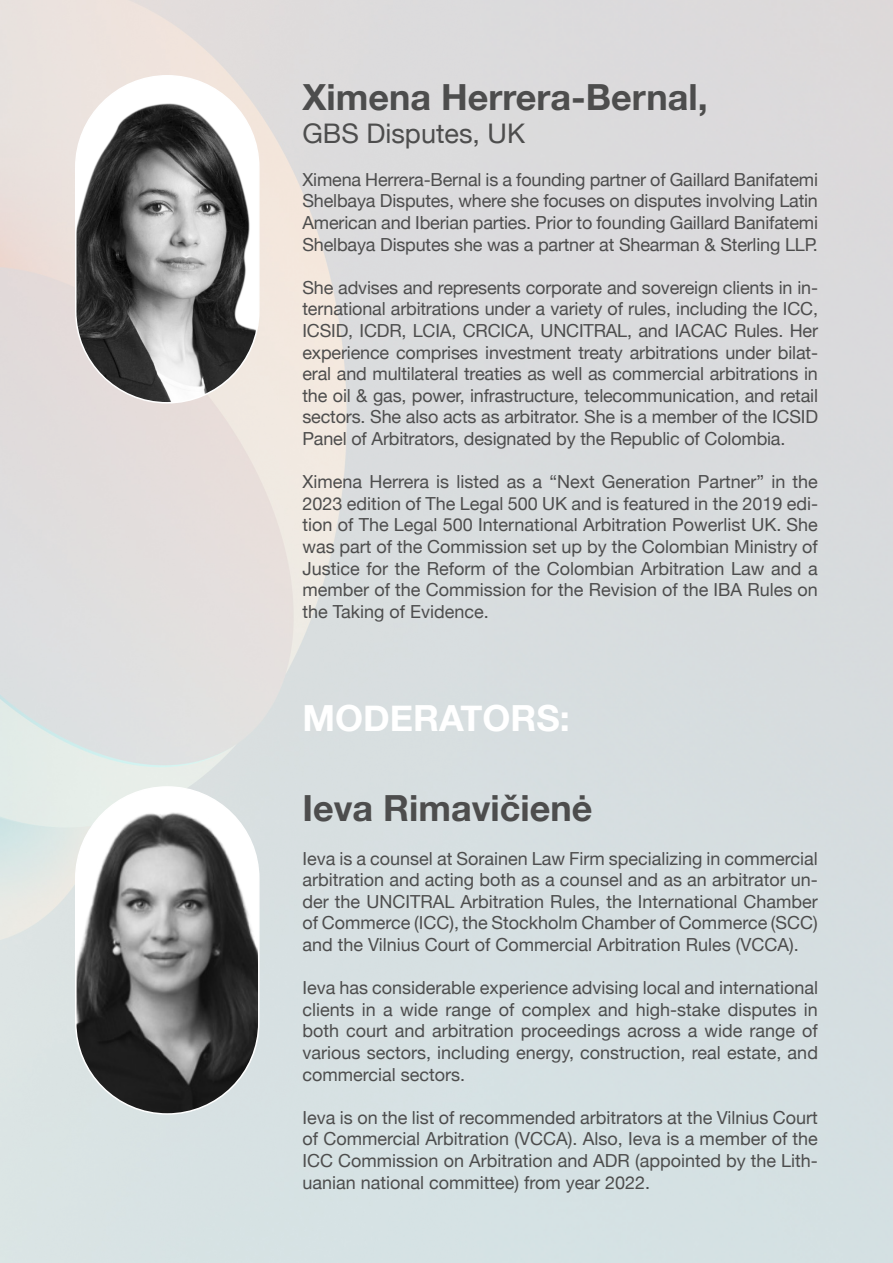
<style>
.page{position:relative;width:893px;height:1263px;background:#fff}
.page>*{position:absolute;margin:0;border:0;box-sizing:border-box;transform-origin:0 0}
.t1{font:700 36px "Helvetica Neue";color:#4d4d4d}
.t2{font:700 36px "Helvetica Neue";color:#fff}
.t3{font:27px "Helvetica Neue";color:#4d4d4d}
.t4{font:18px/21.6px "Helvetica Neue";color:#4d4d4d;text-align:justify}
</style>
<div class="page">
<img style="left:76px;top:787px;width:183px;height:327px;border-radius:92px">
<div style="left:75px;top:786px;width:185px;height:329px;border:2px solid #fff;border-radius:92px"></div>
<img style="left:76px;top:90px;width:183px;height:313px">
<div style="left:75px;top:75px;width:185px;height:329px;border:2px solid #fff;border-radius:92px"></div>
<h1 class="t1" style="left:302px;top:69px;width:407px">Ximena Herrera-Bernal,</h1>
<h2 class="t3" style="left:302px;top:113px;width:224px">GBS Disputes, UK</h2>
<p class="t4" style="left:302px;top:170px;width:517px">Ximena Herrera-Bernal is a founding partner of Gaillard Banifatemi Shelbaya Disputes, where she focuses on disputes involving Latin American and Iberian parties. Prior to founding Gaillard Banifatemi Shelbaya Disputes she was a partner at Shearman &amp; Sterling LLP.</p>
<p class="t4" style="left:302px;top:278px;width:517px">She advises and represents corporate and sovereign clients in in&shy;ternational arbitrations under a variety of rules, including the ICC, ICSID, ICDR, LCIA, CRCICA, UNCITRAL, and IACAC Rules. Her experience comprises investment treaty arbitrations under bilat&shy;eral and multilateral treaties as well as commercial arbitrations in the oil &amp; gas, power, infrastructure, telecommunication, and retail sectors. She also acts as arbitrator. She is a member of the ICSID Panel of Arbitrators, designated by the Republic of Colombia.</p>
<p class="t4" style="left:302px;top:472px;width:517px">Ximena Herrera is listed as a “Next Generation Partner” in the 2023 edition of The Legal 500 UK and is featured in the 2019 edi&shy;tion of The Legal 500 International Arbitration Powerlist UK. She was part of the Commission set up by the Colombian Ministry of Justice for the Reform of the Colombian Arbitration Law and a member of the Commission for the Revision of the IBA Rules on the Taking of Evidence.</p>
<h1 class="t2" style="left:302px;top:689px;width:269px">MODERATORS:</h1>
<h1 class="t1" style="left:302px;top:780px;width:291px">Ieva Rimavičienė</h1>
<p class="t4" style="left:302px;top:848px;width:517px">Ieva is a counsel at Sorainen Law Firm specializing in commercial arbitration and acting both as a counsel and as an arbitrator un&shy;der the UNCITRAL Arbitration Rules, the International Chamber of Commerce (ICC), the Stockholm Chamber of Commerce (SCC) and the Vilnius Court of Commercial Arbitration Rules (VCCA).</p>
<p class="t4" style="left:302px;top:978px;width:517px">Ieva has considerable experience advising local and international clients in a wide range of complex and high-stake disputes in both court and arbitration proceedings across a wide range of various sectors, including energy, construction, real estate, and commercial sectors.</p>
<p class="t4" style="left:302px;top:1107px;width:517px">Ieva is on the list of recommended arbitrators at the Vilnius Court of Commercial Arbitration (VCCA). Also, Ieva is a member of the ICC Commission on Arbitration and ADR (appointed by the Lith&shy;uanian national committee) from year 2022.</p>
</div>
